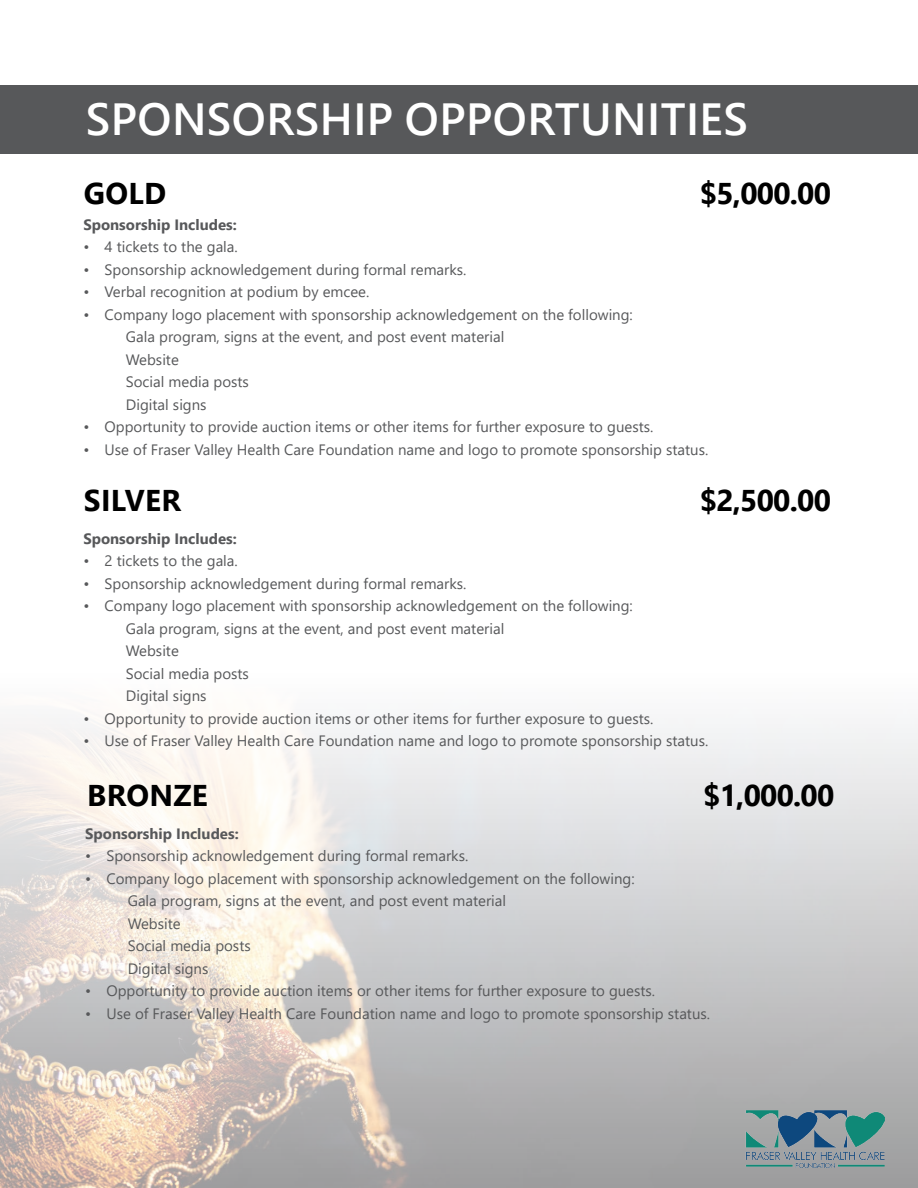
<style>
.page{position:relative;width:918px;height:1188px;background:#fff}
.page>*{position:absolute;margin:0;border:0;box-sizing:border-box;transform-origin:0 0}
.t1{font:600 45px "Segoe UI";letter-spacing:.01em;color:#fff}
.t2{font:700 30px "Segoe UI";letter-spacing:.005em;color:#000}
.t3{font:15px/22.5px "Segoe UI";color:#57585a}
.t4{font:700 15px "Segoe UI";color:#57585a}
</style>
<div class="page">
<img style="left:0;top:724px;width:918px;height:464px">
<img style="left:746px;top:1110px;width:138px;height:57px">
<div style="left:0;top:85px;width:918px;height:68px;background:#57585a"></div>
<h1 class="t1" style="left:86px;top:77px;width:664px">SPONSORSHIP OPPORTUNITIES</h1>
<h2 class="t2" style="left:84px;top:165px;width:84px">GOLD</h2>
<h2 class="t2" style="left:700px;top:165px;width:133px">$5,000.00</h2>
<p class="t4" style="left:83px;top:210px;width:155px">Sponsorship Includes:</p>
<p class="t3" style="left:83px;top:234px;width:156px">• 4 tickets to the gala.</p>
<p class="t3" style="left:83px;top:257px;width:385px">• Sponsorship acknowledgement during formal remarks.</p>
<p class="t3" style="left:83px;top:279px;width:287px">• Verbal recognition at podium by emcee.</p>
<p class="t3" style="left:126px;top:302px;width:508px;text-indent:-43px">• Company logo placement with sponsorship acknowledgement on the following:<br>Gala program, signs at the event, and post event material<br>Website<br>Social media posts<br>Digital signs</p>
<p class="t3" style="left:83px;top:414px;width:572px">• Opportunity to provide auction items or other items for further exposure to guests.</p>
<p class="t3" style="left:83px;top:437px;width:626px">• Use of Fraser Valley Health Care Foundation name and logo to promote sponsorship status.</p>
<h2 class="t2" style="left:84px;top:472px;width:99px">SILVER</h2>
<h2 class="t2" style="left:700px;top:472px;width:133px">$2,500.00</h2>
<p class="t4" style="left:83px;top:524px;width:155px">Sponsorship Includes:</p>
<p class="t3" style="left:83px;top:548px;width:156px">• 2 tickets to the gala.</p>
<p class="t3" style="left:83px;top:571px;width:385px">• Sponsorship acknowledgement during formal remarks.</p>
<p class="t3" style="left:126px;top:593px;width:508px;text-indent:-43px">• Company logo placement with sponsorship acknowledgement on the following:<br>Gala program, signs at the event, and post event material<br>Website<br>Social media posts<br>Digital signs</p>
<p class="t3" style="left:83px;top:706px;width:572px">• Opportunity to provide auction items or other items for further exposure to guests.</p>
<p class="t3" style="left:83px;top:728px;width:626px">• Use of Fraser Valley Health Care Foundation name and logo to promote sponsorship status.</p>
<h2 class="t2" style="left:87px;top:767px;width:122px">BRONZE</h2>
<h2 class="t2" style="left:703px;top:767px;width:133px">$1,000.00</h2>
<p class="t4" style="left:85px;top:819px;width:155px">Sponsorship Includes:</p>
<p class="t3" style="left:85px;top:843px;width:385px">• Sponsorship acknowledgement during formal remarks.</p>
<p class="t3" style="left:128px;top:866px;width:508px;text-indent:-43px">• Company logo placement with sponsorship acknowledgement on the following:<br>Gala program, signs at the event, and post event material<br>Website<br>Social media posts<br>Digital signs</p>
<p class="t3" style="left:85px;top:978px;width:572px">• Opportunity to provide auction items or other items for further exposure to guests.</p>
<p class="t3" style="left:85px;top:1001px;width:626px">• Use of Fraser Valley Health Care Foundation name and logo to promote sponsorship status.</p>
</div>
